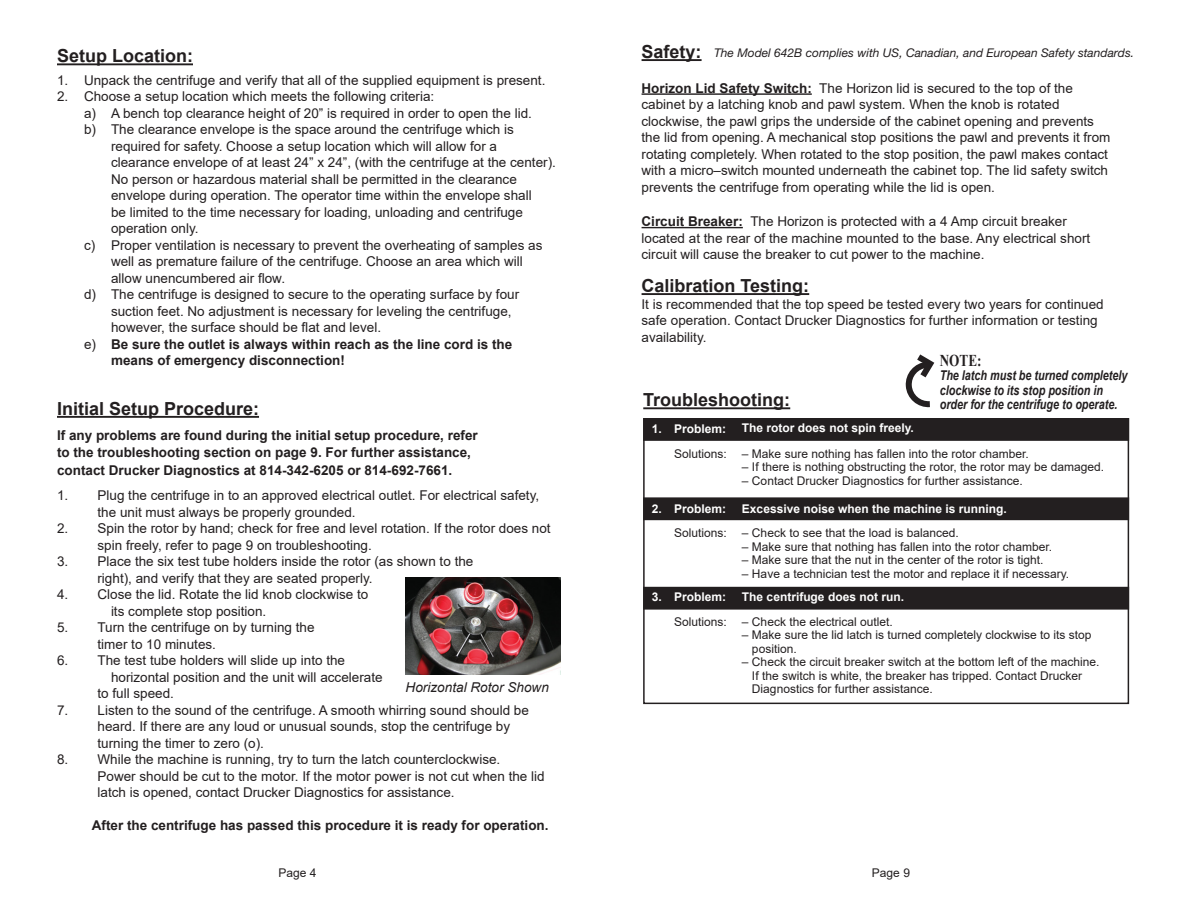
<style>
.page{position:relative;width:1188px;height:918px;background:#fff}
.page>*{position:absolute;margin:0;border:0;box-sizing:border-box;transform-origin:0 0}
.Default_Text{font:700 18px "Arial";color:#231f20}
.t1{font:700 16.5px "Times New Roman";color:#231f20;scale:.8 1}
.t2{font:13.5px/16.5px "Arial";color:#231f20}
.t3{font:700 13.5px/16.5px "Arial";color:#231f20}
.t4{font:italic 700 13.5px/14.4px "Arial";color:#231f20;scale:.8 1}
.t5{font:italic 13.5px "Arial";color:#231f20}
.t6{font:12px/13.5px "Arial";color:#231f20}
.t7{font:700 12px "Arial";color:#fff}
.t8{font:italic 12px "Helvetica Neue LT Std";color:#231f20}
.s1{font-weight:400}
.s2{font-weight:700}
</style>
<div class="page">
<hr style="left:57px;top:63px;width:136px;height:2px;background:#231f20">
<hr style="left:57px;top:416px;width:202px;height:2px;background:#231f20">
<hr style="left:642px;top:59px;width:60px;height:2px;background:#231f20">
<hr style="left:642px;top:93px;width:170px;height:2px;background:#231f20">
<hr style="left:642px;top:227px;width:101px;height:1px;background:#231f20">
<hr style="left:642px;top:293px;width:167px;height:2px;background:#231f20">
<div style="left:644px;top:419px;width:484px;height:21px;background:#231f20"></div>
<div style="left:643px;top:418px;width:486px;height:23px;border:2px solid #231f20"></div>
<div style="left:644px;top:498px;width:484px;height:21px;background:#231f20"></div>
<div style="left:643px;top:497px;width:486px;height:23px;border:2px solid #231f20"></div>
<div style="left:644px;top:588px;width:484px;height:21px;background:#231f20"></div>
<div style="left:643px;top:587px;width:486px;height:23px;border:2px solid #231f20"></div>
<hr style="left:643px;top:407px;width:147px;height:2px;background:#231f20">
<svg style="left:905px;top:354px;width:30px;height:54px"></svg>
<img style="left:406px;top:578px;width:155px;height:96px">
<p class="Default_Text" style="left:57px;top:43px;width:138px">Setup Location:</p>
<p class="t2" style="left:57px;top:72px;width:490px">1. Unpack the centrifuge and verify that all of the supplied equipment is present.</p>
<p class="t2" style="left:57px;top:88px;width:379px">2. Choose a setup location which meets the following criteria:</p>
<p class="t2" style="left:84px;top:105px;width:449px">a) A bench top clearance height of 20” is required in order to open the lid.</p>
<p class="t2" style="left:111px;top:121px;width:404px;text-indent:-27px">b) The clearance envelope is the space around the centrifuge which is required for safety. Choose a setup location which will allow for a</p>
<p class="t2" style="left:111px;top:154px;width:446px">clearance envelope of at least 24” x 24”, (with the centrifuge at the center).<br>No person or hazardous material shall be permitted in the clearance envelope during operation. The operator time within the envelope shall</p>
<p class="t2" style="left:111px;top:204px;width:413px">be limited to the time necessary for loading, unloading and centrifuge operation only.</p>
<p class="t2" style="left:111px;top:237px;width:433px;text-indent:-27px">c) Proper ventilation is necessary to prevent the overheating of samples as well as premature failure of the centrifuge. Choose an area which will allow unencumbered air flow.</p>
<p class="t2" style="left:111px;top:286px;width:410px;text-indent:-27px">d) The centrifuge is designed to secure to the operating surface by four suction feet. No adjustment is necessary for leveling the centrifuge, however, the surface should be flat and level.</p>
<p class="t3" style="left:111px;top:336px;width:403px;text-indent:-27px"><span class="s1">e)</span> Be sure the outlet is always within reach as the line cord is the means of emergency disconnection!</p>
<p class="Default_Text" style="left:57px;top:396px;width:204px">Initial Setup Procedure:</p>
<p class="t3" style="left:57px;top:428px;width:422px">If any problems are found during the initial setup procedure, refer to the troubleshooting section on page 9. For further assistance,</p>
<p class="t3" style="left:57px;top:462px;width:397px">contact Drucker Diagnostics at 814-342-6205 or 814-692-7661.</p>
<p class="t2" style="left:98px;top:487px;width:443px;text-indent:-40px">1. Plug the centrifuge in to an approved electrical outlet. For electrical safety, the unit must always be properly grounded.</p>
<p class="t2" style="left:57px;top:520px;width:495px">2. Spin the rotor by hand; check for free and level rotation. If the rotor does not</p>
<p class="t2" style="left:98px;top:537px;width:276px">spin freely, refer to page 9 on troubleshooting.</p>
<p class="t2" style="left:98px;top:553px;width:377px;text-indent:-40px">3. Place the six test tube holders inside the rotor (as shown to the right), and verify that they are seated properly.</p>
<p class="t2" style="left:111px;top:586px;width:259px;text-indent:-54px">4. Close the lid. Rotate the lid knob clockwise to its complete stop position.</p>
<p class="t2" style="left:57px;top:619px;width:259px">5. Turn the centrifuge on by turning the</p>
<p class="t2" style="left:98px;top:636px;width:120px">timer to 10 minutes.</p>
<p class="t2" style="left:111px;top:652px;width:273px;text-indent:-54px">6. The test tube holders will slide up into the horizontal position and the unit will accelerate</p>
<p class="t2" style="left:98px;top:685px;width:78px">to full speed.</p>
<p class="t2" style="left:98px;top:702px;width:433px;text-indent:-40px">7. Listen to the sound of the centrifuge. A smooth whirring sound should be heard. If there are any loud or unusual sounds, stop the centrifuge by turning the timer to zero (o).</p>
<p class="t2" style="left:57px;top:751px;width:445px">8. While the machine is running, try to turn the latch counterclockwise.</p>
<p class="t2" style="left:98px;top:768px;width:449px">Power should be cut to the motor. If the motor power is not cut when the lid latch is opened, contact Drucker Diagnostics for assistance.</p>
<p class="t3" style="left:92px;top:818px;width:458px">After the centrifuge has passed this procedure it is ready for operation.</p>
<p class="t6" style="left:278px;top:866px;width:40px">Page 4</p>
<p class="t5" style="left:406px;top:679px;width:145px">Horizontal Rotor Shown</p>
<p class="Default_Text" style="left:642px;top:39px;width:62px">Safety:</p>
<p class="t2" style="left:642px;top:80px;width:470px"><span class="s2">Horizon Lid Safety Switch:</span> The Horizon lid is secured to the top of the cabinet by a latching knob and pawl system. When the knob is rotated clockwise, the pawl grips the underside of the cabinet opening and prevents the lid from opening. A mechanical stop positions the pawl and prevents it from rotating completely. When rotated to the stop position, the pawl makes contact with a micro–switch mounted underneath the cabinet top. The lid safety switch prevents the centrifuge from operating while the lid is open.</p>
<p class="t2" style="left:642px;top:213px;width:450px"><span class="s2">Circuit Breaker:</span> The Horizon is protected with a 4 Amp circuit breaker located at the rear of the machine mounted to the base. Any electrical short circuit will cause the breaker to cut power to the machine.</p>
<p class="Default_Text" style="left:642px;top:273px;width:169px">Calibration Testing:</p>
<p class="t2" style="left:642px;top:296px;width:464px">It is recommended that the top speed be tested every two years for continued safe operation. Contact Drucker Diagnostics for further information or testing availability.</p>
<p class="t8" style="left:714px;top:46px;width:422px">The Model 642B complies with US, Canadian, and European Safety standards.</p>
<p class="Default_Text" style="left:643px;top:387px;width:149px">Troubleshooting:</p>
<p class="t1" style="left:940px;top:348px;width:54px">NOTE:</p>
<p class="t4" style="left:940px;top:369px;width:236px">The latch must be turned completely clockwise to its stop position in order for the centrifuge to operate.</p>
<p class="t7" style="left:652px;top:420px;width:12px">1.</p>
<p class="t7" style="left:674px;top:420px;width:54px">Problem:</p>
<p class="t7" style="left:742px;top:420px;width:173px">The rotor does not spin freely.</p>
<p class="t6" style="left:674px;top:447px;width:54px">Solutions:</p>
<p class="t6" style="left:742px;top:447px;width:288px">– Make sure nothing has fallen into the rotor chamber.</p>
<p class="t6" style="left:742px;top:460px;width:364px">– If there is nothing obstructing the rotor, the rotor may be damaged.</p>
<p class="t6" style="left:742px;top:474px;width:282px">– Contact Drucker Diagnostics for further assistance.</p>
<p class="t7" style="left:652px;top:500px;width:12px">2.</p>
<p class="t7" style="left:674px;top:500px;width:54px">Problem:</p>
<p class="t7" style="left:742px;top:500px;width:266px">Excessive noise when the machine is running.</p>
<p class="t6" style="left:674px;top:526px;width:54px">Solutions:</p>
<p class="t6" style="left:742px;top:526px;width:218px">– Check to see that the load is balanced.</p>
<p class="t6" style="left:742px;top:540px;width:312px">– Make sure that nothing has fallen into the rotor chamber.</p>
<p class="t6" style="left:742px;top:553px;width:303px">– Make sure that the nut in the center of the rotor is tight.</p>
<p class="t6" style="left:742px;top:567px;width:329px">– Have a technician test the motor and replace it if necessary.</p>
<p class="t7" style="left:652px;top:588px;width:12px">3.</p>
<p class="t7" style="left:674px;top:588px;width:54px">Problem:</p>
<p class="t7" style="left:742px;top:588px;width:164px">The centrifuge does not run.</p>
<p class="t6" style="left:674px;top:615px;width:54px">Solutions:</p>
<p class="t6" style="left:742px;top:615px;width:152px">– Check the electrical outlet.</p>
<p class="t6" style="left:742px;top:628px;width:351px">– Make sure the lid latch is turned completely clockwise to its stop</p>
<p class="t6" style="left:752px;top:642px;width:46px">position.</p>
<p class="t6" style="left:742px;top:655px;width:359px">– Check the circuit breaker switch at the bottom left of the machine.</p>
<p class="t6" style="left:752px;top:669px;width:332px">If the switch is white, the breaker has tripped. Contact Drucker<br>Diagnostics for further assistance.</p>
<p class="t6" style="left:872px;top:866px;width:40px">Page 9</p>
</div>
